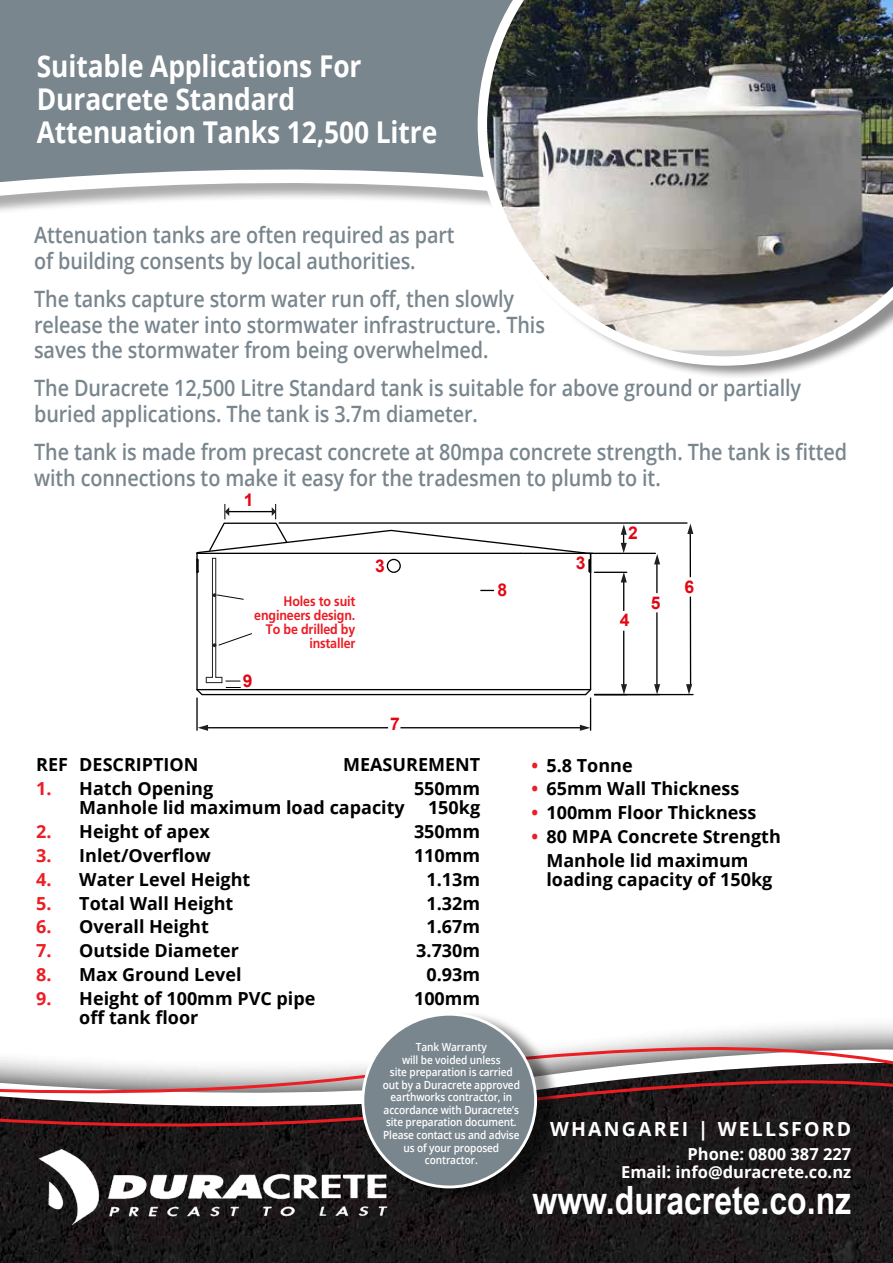
<style>
.page{position:relative;width:893px;height:1263px;background:#fff}
.page>*{position:absolute;margin:0;border:0;box-sizing:border-box;transform-origin:0 0}
.t1{font:700 39px "Arial Narrow";color:#fff}
.t2{font:700 30px/33px "Open Sans";letter-spacing:-.005em;color:#fff;scale:.88 1}
.t3{font:600 22.5px/25.5px "Open Sans";letter-spacing:-.005em;color:#79868e;scale:.88 1}
.t4{font:700 19.5px "Open Sans";letter-spacing:.11em;color:#fff}
.t5{font:700 18px/23.7px "Open Sans";color:#000}
.t6{font:700 17.55px "Arial";color:#e30613}
.t7{font:700 16.5px/18px "Open Sans";color:#fff;text-align:right}
.t8{font:700 13.8px/13.8px "Frutiger";letter-spacing:-.01em;color:#ec1c24;text-align:right;scale:.9 1}
.t9{font:600 11.25px/12.6px "Open Sans";letter-spacing:-.01em;color:#fff;text-align:center;scale:.9 1}
.s1{color:#ed1d24}
</style>
<div class="page">
<svg style="left:0;top:0;width:478px;height:212px;background:#8d989e"></svg>
<div style="left:0;top:1017px;width:893px;height:246px;background:#000;opacity:.77"></div>
<svg style="left:0;top:1044px;width:893px;height:15px"></svg>
<svg style="left:0;top:1059px;width:893px;height:204px;background:#403839"></svg>
<img style="left:30px;top:1141px;width:379px;height:97px">
<div style="left:483px;top:0;width:410px;height:380px;background:#000;opacity:.44"></div>
<svg style="left:478px;top:0;width:415px;height:366px"></svg>
<hr style="left:594px;top:694px;width:99px;height:1px;background:#000">
<hr style="left:690px;top:531px;width:1px;height:156px;background:#000">
<hr style="left:594px;top:572px;width:33px;height:1px;background:#000">
<hr style="left:623px;top:580px;width:1px;height:107px;background:#000">
<hr style="left:196px;top:698px;width:2px;height:32px;background:#000">
<hr style="left:590px;top:698px;width:1px;height:32px;background:#000">
<hr style="left:205px;top:727px;width:378px;height:1px;background:#000">
<hr style="left:589px;top:553px;width:66px;height:1px;background:#000">
<hr style="left:656px;top:558px;width:2px;height:129px;background:#000">
<hr style="left:279px;top:522px;width:408px;height:2px;background:#000">
<svg style="left:623px;top:611px;width:2px;height:20px"></svg>
<svg style="left:656px;top:593px;width:2px;height:19px"></svg>
<svg style="left:689px;top:577px;width:2px;height:19px"></svg>
<svg style="left:388px;top:727px;width:12px;height:2px"></svg>
<svg style="left:621px;top:684px;width:6px;height:10px"></svg>
<svg style="left:654px;top:684px;width:6px;height:10px"></svg>
<svg style="left:686px;top:684px;width:6px;height:10px"></svg>
<svg style="left:654px;top:554px;width:6px;height:10px"></svg>
<svg style="left:621px;top:572px;width:6px;height:10px"></svg>
<svg style="left:621px;top:524px;width:6px;height:29px"></svg>
<svg style="left:198px;top:725px;width:10px;height:6px"></svg>
<svg style="left:580px;top:725px;width:10px;height:6px"></svg>
<svg style="left:196px;top:504px;width:396px;height:192px"></svg>
<svg style="left:687px;top:523px;width:6px;height:11px"></svg>
<div style="left:368px;top:1011px;width:193px;height:193px;background:#000;opacity:.44"></div>
<div style="left:363px;top:1014px;width:173px;height:173px;background:#79868e;border-radius:50%"></div>
<h2 class="t2" style="left:37px;top:49px;width:457px">Suitable Applications For<br>Duracrete Standard<br>Attenuation Tanks 12,500 Litre</h2>
<p class="t3" style="left:34px;top:222px;width:479px">Attenuation tanks are often required as part of building consents by local authorities.</p>
<p class="t3" style="left:34px;top:286px;width:582px">The tanks capture storm water run off, then slowly release the water into stormwater infrastructure. This saves the stormwater from being overwhelmed.</p>
<p class="t3" style="left:34px;top:375px;width:873px">The Duracrete 12,500 Litre Standard tank is suitable for above ground or partially buried applications. The tank is 3.7m diameter.</p>
<p class="t3" style="left:34px;top:439px;width:925px">The tank is made from precast concrete at 80mpa concrete strength. The tank is fitted with connections to make it easy for the tradesmen to plumb to it.</p>
<p class="t6" style="left:244px;top:488px;width:11px">1</p>
<p class="t8" style="left:254px;top:595px;width:114px">Holes to suit engineers design.<br>To be drilled by installer</p>
<p class="t6" style="left:243px;top:669px;width:11px">9</p>
<p class="t6" style="left:375px;top:554px;width:11px">3</p>
<p class="t6" style="left:390px;top:712px;width:11px">7</p>
<p class="t5" style="left:36px;top:752px;width:164px">REF DESCRIPTION</p>
<p class="t5" style="left:343px;top:752px;width:139px">MEASUREMENT</p>
<p class="t5" style="left:36px;top:776px;width:179px"><span class="s1">1.</span> Hatch Opening</p>
<p class="t5" style="left:414px;top:776px;width:68px">550mm</p>
<p class="t5" style="left:79px;top:796px;width:327px">Manhole lid maximum load capacity</p>
<p class="t5" style="left:428px;top:796px;width:54px">150kg</p>
<p class="t5" style="left:36px;top:819px;width:175px"><span class="s1">2.</span> Height of apex</p>
<p class="t5" style="left:414px;top:819px;width:68px">350mm</p>
<p class="t5" style="left:36px;top:843px;width:176px"><span class="s1">3.</span> Inlet/Overflow</p>
<p class="t5" style="left:414px;top:843px;width:68px">110mm</p>
<p class="t5" style="left:36px;top:867px;width:216px"><span class="s1">4.</span> Water Level Height</p>
<p class="t5" style="left:427px;top:867px;width:55px">1.13m</p>
<p class="t5" style="left:36px;top:891px;width:199px"><span class="s1">5.</span> Total Wall Height</p>
<p class="t5" style="left:427px;top:891px;width:55px">1.32m</p>
<p class="t5" style="left:36px;top:914px;width:174px"><span class="s1">6.</span> Overall Height</p>
<p class="t5" style="left:427px;top:914px;width:55px">1.67m</p>
<p class="t5" style="left:36px;top:938px;width:204px"><span class="s1">7.</span> Outside Diameter</p>
<p class="t5" style="left:416px;top:938px;width:65px">3.730m</p>
<p class="t5" style="left:36px;top:962px;width:207px"><span class="s1">8.</span> Max Ground Level</p>
<p class="t5" style="left:427px;top:962px;width:55px">0.93m</p>
<p class="t5" style="left:36px;top:986px;width:281px"><span class="s1">9.</span> Height of 100mm PVC pipe</p>
<p class="t5" style="left:414px;top:986px;width:68px">100mm</p>
<p class="t5" style="left:79px;top:1005px;width:121px">off tank floor</p>
<p class="t6" style="left:497px;top:578px;width:11px">8</p>
<p class="t9" style="left:383px;top:1040px;width:154px">Tank Warranty<br>will be voided unless<br>site preparation is carried out by a Duracrete approved earthworks contractor, in accordance with Duracrete’s site preparation document.<br>Please contact us and advise us of your proposed contractor.</p>
<p class="t6" style="left:576px;top:551px;width:11px">3</p>
<p class="t6" style="left:628px;top:521px;width:11px">2</p>
<p class="t6" style="left:620px;top:608px;width:11px">4</p>
<p class="t6" style="left:651px;top:591px;width:11px">5</p>
<p class="t6" style="left:685px;top:575px;width:11px">6</p>
<p class="t5" style="left:532px;top:753px;width:103px"><span class="s1">•</span> 5.8 Tonne</p>
<p class="t5" style="left:532px;top:776px;width:209px"><span class="s1">•</span> 65mm Wall Thickness</p>
<p class="t5" style="left:532px;top:800px;width:226px"><span class="s1">•</span> 100mm Floor Thickness</p>
<p class="t5" style="left:546px;top:824px;width:236px;text-indent:-15px"><span class="s1">•</span> 80 MPA Concrete Strength<br>Manhole lid maximum</p>
<p class="t5" style="left:546px;top:867px;width:227px">loading capacity of 150kg</p>
<p class="t4" style="left:550px;top:1115px;width:303px">WHANGAREI | WELLSFORD</p>
<p class="t7" style="left:621px;top:1144px;width:232px">Phone: 0800 387 227<br>Email: info@duracrete.co.nz</p>
<h1 class="t1" style="left:532px;top:1170px;width:320px">www.duracrete.co.nz</h1>
</div>
